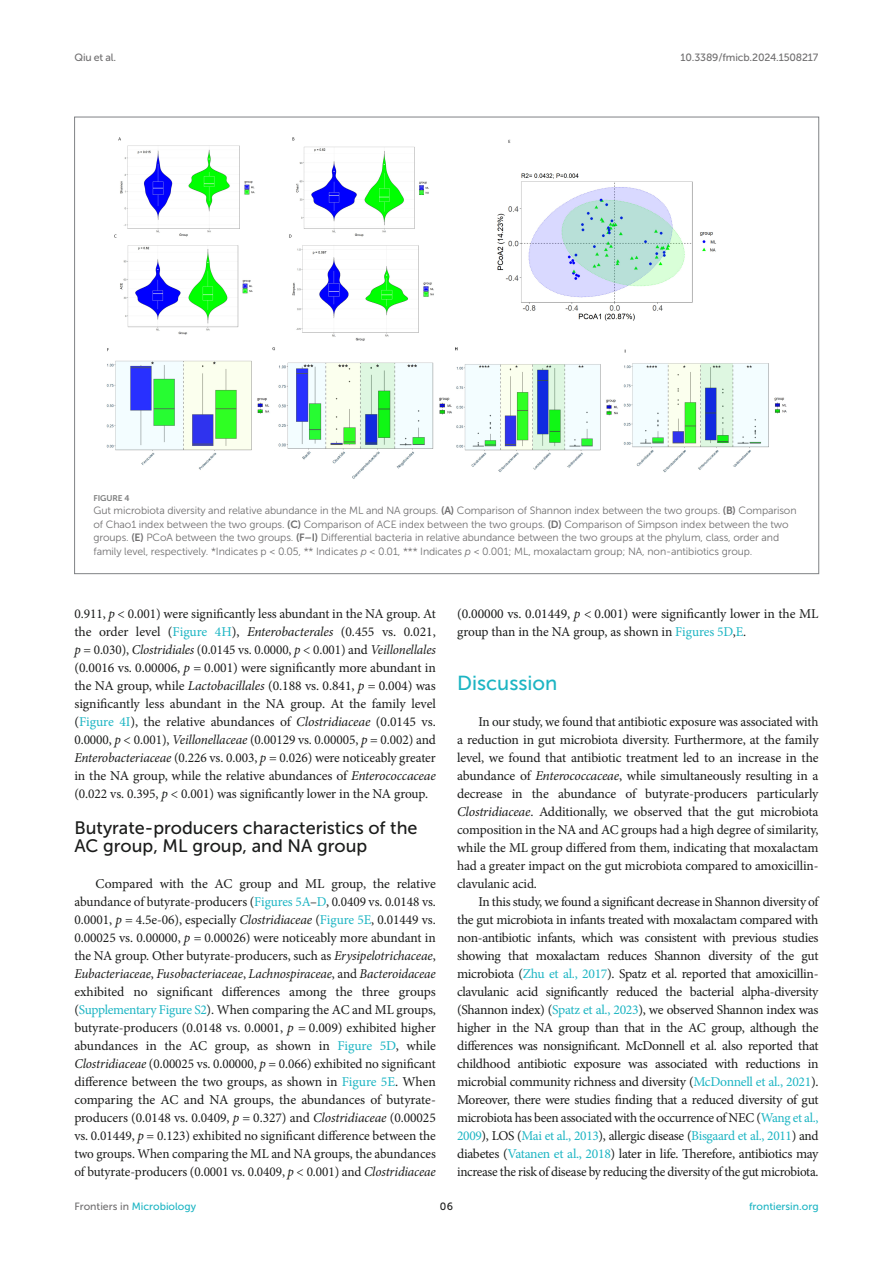
<style>
.page{position:relative;width:893px;height:1263px;background:#fff}
.page>*{position:absolute;margin:0;border:0;box-sizing:border-box;transform-origin:0 0}
.HEAD_1{font:20.25px "Museo Sans 500";color:#1db5c3}
.HEAD_2{font:18px/18px "Museo Sans 500";color:#1b1c1b}
.TEXT{font:13.5px/18px "Minion Pro";letter-spacing:-.01em;color:#1b1c1b;text-align:justify}
.FIG_LEG{font:10.5px/13.5px "Museo Sans 300";letter-spacing:-.01em;color:#706f70}
.t1{font:10.5px "Museo Sans 500";color:#1db5c3}
.t2{font:10.5px "Museo Sans 500";letter-spacing:-.015em;color:#706f70}
.t3{font:10.5px "Museo Sans 500";color:#1b1c1b}
.FIG_HD{font:8.25px "Museo Sans 700";letter-spacing:-.01em;color:#7e7f7f}
.s1{font-family:"Museo Sans 700"}
.s2{font-style:italic}
.s3{color:#1db5c3}
.s4{color:#706f70}
</style>
<div class="page">
<img style="left:106px;top:137px;width:681px;height:342px">
<p class="t2" style="left:74px;top:51px;width:43px">Qiu et al.</p>
<p class="t2" style="left:681px;top:51px;width:139px">10.3389/fmicb.2024.1508217</p>
<p class="FIG_HD" style="left:94px;top:493px;width:37px">FIGURE 4</p>
<p class="FIG_LEG" style="left:94px;top:504px;width:705px">Gut microbiota diversity and relative abundance in the ML and NA groups. <span class="s1">(A)</span> Comparison of Shannon index between the two groups. <span class="s1">(B)</span> Comparison of Chao1 index between the two groups. <span class="s1">(C)</span> Comparison of ACE index between the two groups. <span class="s1">(D)</span> Comparison of Simpson index between the two groups. <span class="s1">(E)</span> PCoA between the two groups. <span class="s1">(F–I)</span> Differential bacteria in relative abundance between the two groups at the phylum, class, order and family level, respectively. *Indicates p &lt; 0.05, ** Indicates <span class="s2">p</span> &lt; 0.01, *** Indicates <span class="s2">p</span> &lt; 0.001; ML, moxalactam group; NA, non-antibiotics group.</p>
<p class="TEXT" style="left:74px;top:605px;width:363px">0.911, <span class="s2">p</span> &lt; 0.001) were significantly less abundant in the NA group. At the order level (<span class="s3">Figure 4H</span>), <span class="s2">Enterobacterales</span> (0.455 vs. 0.021, <span class="s2">p</span> = 0.030), <span class="s2">Clostridiales</span> (0.0145 vs. 0.0000, <span class="s2">p</span> &lt; 0.001) and <span class="s2">Veillonellales </span>(0.0016 vs. 0.00006, <span class="s2">p</span> = 0.001) were significantly more abundant in the NA group, while <span class="s2">Lactobacillales</span> (0.188 vs. 0.841, <span class="s2">p</span> = 0.004) was significantly less abundant in the NA group. At the family level (<span class="s3">Figure 4I</span>), the relative abundances of <span class="s2">Clostridiaceae</span> (0.0145 vs.<br>0.0000, <span class="s2">p</span> &lt; 0.001), <span class="s2">Veillonellaceae</span> (0.00129 vs. 0.00005, <span class="s2">p</span> = 0.002) and <span class="s2">Enterobacteriaceae</span> (0.226 vs. 0.003, <span class="s2">p</span> = 0.026) were noticeably greater in the NA group, while the relative abundances of <span class="s2">Enterococcaceae </span>(0.022 vs. 0.395, <span class="s2">p</span> &lt; 0.001) was significantly lower in the NA group.</p>
<p class="HEAD_2" style="left:74px;top:819px;width:345px">Butyrate-producers characteristics of the<br>AC group, ML group, and NA group</p>
<p class="TEXT" style="left:74px;top:875px;width:363px;text-indent:21px">Compared with the AC group and ML group, the relative abundance of butyrate-producers (<span class="s3">Figures 5A</span>–<span class="s3">D</span>, 0.0409 vs. 0.0148 vs.<br>0.0001, <span class="s2">p</span> = 4.5e-06), especially <span class="s2">Clostridiaceae</span> (<span class="s3">Figure 5E</span>, 0.01449 vs.<br>0.00025 vs. 0.00000, <span class="s2">p</span> = 0.00026) were noticeably more abundant in the NA group. Other butyrate-producers, such as <span class="s2">Erysipelotrichaceae</span>, <span class="s2">Eubacteriaceae</span>, <span class="s2">Fusobacteriaceae</span>, <span class="s2">Lachnospiraceae</span>, and <span class="s2">Bacteroidaceae </span>exhibited no significant differences among the three groups (<span class="s3">Supplementary Figure S2</span>). When comparing the AC and ML groups, butyrate-producers (0.0148 vs. 0.0001, <span class="s2">p</span> = 0.009) exhibited higher abundances in the AC group, as shown in <span class="s3">Figure 5D</span>, while <span class="s2">Clostridiaceae</span> (0.00025 vs. 0.00000, <span class="s2">p</span> = 0.066) exhibited no significant difference between the two groups, as shown in <span class="s3">Figure 5E</span>. When comparing the AC and NA groups, the abundances of butyrate&shy;producers (0.0148 vs. 0.0409, <span class="s2">p</span> = 0.327) and <span class="s2">Clostridiaceae</span> (0.00025 vs. 0.01449, <span class="s2">p</span> = 0.123) exhibited no significant difference between the two groups. When comparing the ML and NA groups, the abundances of butyrate-producers (0.0001 vs. 0.0409, <span class="s2">p</span> &lt; 0.001) and <span class="s2">Clostridiaceae</span></p>
<p class="TEXT" style="left:457px;top:605px;width:363px">(0.00000 vs. 0.01449, <span class="s2">p</span> &lt; 0.001) were significantly lower in the ML group than in the NA group, as shown in <span class="s3">Figures 5D</span>,<span class="s3">E</span>.</p>
<p class="HEAD_1" style="left:457px;top:672px;width:102px">Discussion</p>
<p class="TEXT" style="left:457px;top:713px;width:363px;text-indent:21px">In our study, we found that antibiotic exposure was associated with a reduction in gut microbiota diversity. Furthermore, at the family level, we found that antibiotic treatment led to an increase in the abundance of <span class="s2">Enterococcaceae</span>, while simultaneously resulting in a decrease in the abundance of butyrate-producers particularly <span class="s2">Clostridiaceae</span>. Additionally, we observed that the gut microbiota composition in the NA and AC groups had a high degree of similarity, while the ML group differed from them, indicating that moxalactam had a greater impact on the gut microbiota compared to amoxicillin&shy;clavulanic acid.</p>
<p class="TEXT" style="left:457px;top:893px;width:363px;text-indent:21px">In this study, we found a significant decrease in Shannon diversity of the gut microbiota in infants treated with moxalactam compared with non-antibiotic infants, which was consistent with previous studies showing that moxalactam reduces Shannon diversity of the gut microbiota (<span class="s3">Zhu et al., 2017</span>). Spatz et al. reported that amoxicillin&shy;clavulanic acid significantly reduced the bacterial alpha-diversity (Shannon index) (<span class="s3">Spatz et al., 2023</span>), we observed Shannon index was higher in the NA group than that in the AC group, although the differences was nonsignificant. McDonnell et al. also reported that childhood antibiotic exposure was associated with reductions in microbial community richness and diversity (<span class="s3">McDonnell et al., 2021</span>).<br>Moreover, there were studies finding that a reduced diversity of gut microbiota has been associated with the occurrence of NEC (<span class="s3">Wang et al., 2009</span>), LOS (<span class="s3">Mai et al., 2013</span>), allergic disease (<span class="s3">Bisgaard et al., 2011</span>) and diabetes (<span class="s3">Vatanen et al., 2018</span>) later in life. Therefore, antibiotics may increase the risk of disease by reducing the diversity of the gut microbiota.</p>
<p class="t1" style="left:74px;top:1200px;width:123px"><span class="s4">Frontiers in</span> Microbiology</p>
<p class="t3" style="left:440px;top:1200px;width:15px">06</p>
<p class="t1" style="left:749px;top:1200px;width:71px">frontiersin.org</p>
</div>
